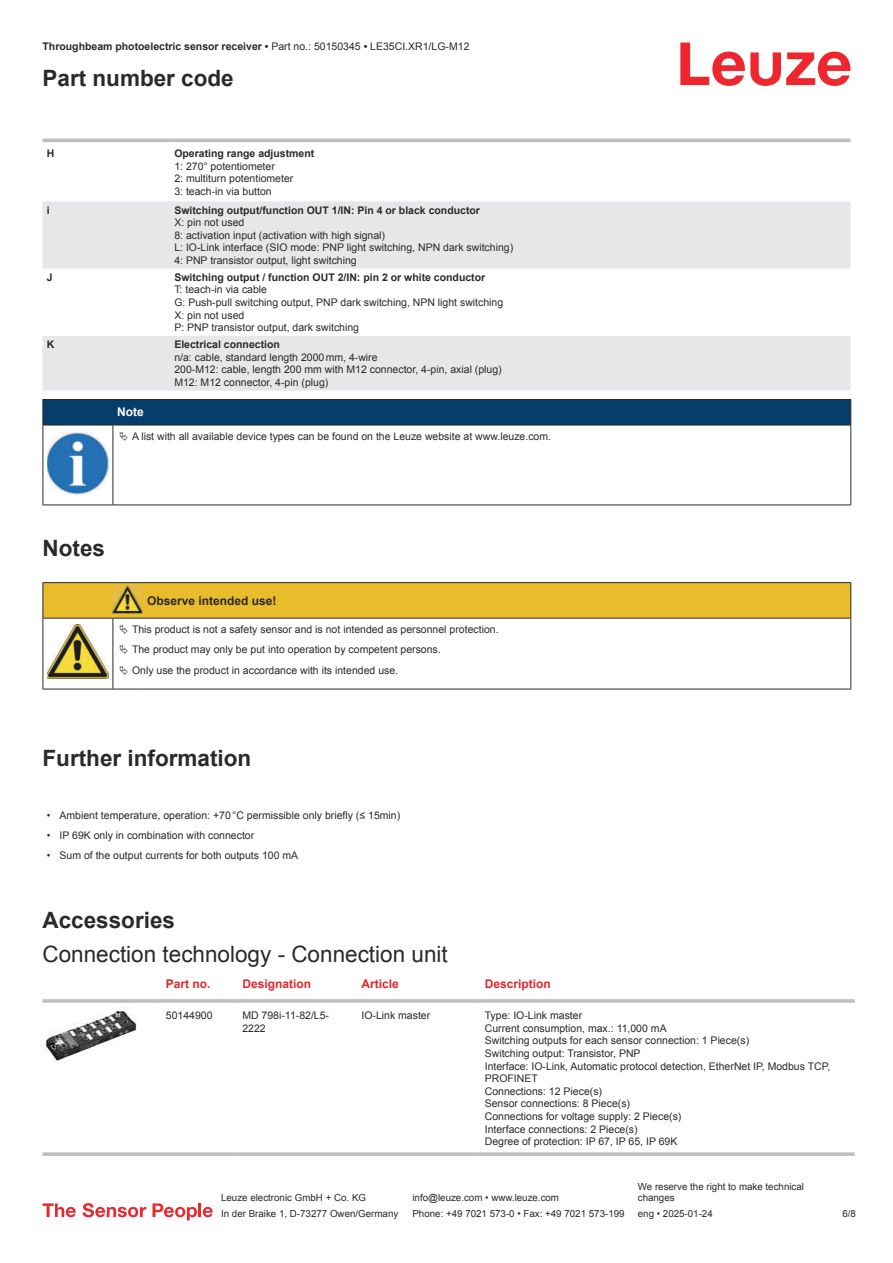
<style>
.page{position:relative;width:893px;height:1263px;background:#fff}
.page>*{position:absolute;margin:0;border:0;box-sizing:border-box;transform-origin:0 0}
.t1{font:700 22.5px "Arial";color:#2b292a}
.t2{font:22.5px "Arial";color:#2b292a}
.t3{font:700 12px "Arial";color:#db2a30}
.t4{font:700 12px "Arial";color:#2b292a}
.t5{font:700 12px "Arial";color:#fff}
.t6{font:10.5px/12.6px "Arial";color:#2b292a}
.t7{font:700 10.5px "Arial";color:#2b292a}
.t8{font:9.75px/11.7px "Arial";color:#2b292a}
.s1{font-weight:400}
</style>
<div class="page">
<svg style="left:680px;top:43px;width:170px;height:43px"></svg>
<svg style="left:43px;top:138px;width:807px;height:1px"></svg>
<svg style="left:43px;top:201px;width:807px;height:190px;fill:#e6e7e9"></svg>
<hr style="left:43px;top:139px;width:127px;height:3px;background:#bdbfc1">
<hr style="left:170px;top:139px;width:680px;height:3px;background:#bdbfc1">
<svg style="left:43px;top:999px;width:114px;height:4px"></svg>
<hr style="left:157px;top:999px;width:77px;height:4px;background:#c6c8ca">
<hr style="left:234px;top:999px;width:119px;height:4px;background:#bdbfc1">
<svg style="left:353px;top:999px;width:123px;height:4px"></svg>
<hr style="left:476px;top:999px;width:379px;height:4px;background:#c6c8ca">
<svg style="left:43px;top:1152px;width:114px;height:4px"></svg>
<svg style="left:157px;top:1152px;width:77px;height:4px"></svg>
<svg style="left:234px;top:1152px;width:119px;height:4px"></svg>
<svg style="left:353px;top:1152px;width:123px;height:4px"></svg>
<svg style="left:476px;top:1152px;width:379px;height:4px;background:#c3c5c7"></svg>
<img style="left:43px;top:1007px;width:94px;height:54px">
<svg style="left:43px;top:1203px;width:33px;height:14px"></svg>
<svg style="left:83px;top:1203px;width:63px;height:14px"></svg>
<svg style="left:153px;top:1203px;width:44px;height:17px"></svg>
<hr style="left:198px;top:1203px;width:3px;height:14px;background:#ed272d">
<svg style="left:203px;top:1207px;width:10px;height:10px"></svg>
<hr style="left:43px;top:425px;width:70px;height:1px;background:#2b292a">
<svg style="left:43px;top:399px;width:808px;height:26px;background:#083b65"></svg>
<hr style="left:113px;top:425px;width:738px;height:1px;background:#2b292a">
<hr style="left:43px;top:425px;width:1px;height:75px;background:#2b292a">
<hr style="left:113px;top:425px;width:1px;height:75px;background:#2b292a">
<hr style="left:850px;top:425px;width:1px;height:75px;background:#2b292a">
<hr style="left:43px;top:504px;width:70px;height:1px;background:#2b292a">
<hr style="left:113px;top:504px;width:738px;height:1px;background:#2b292a">
<img style="left:47px;top:431px;width:61px;height:63px">
<hr style="left:43px;top:582px;width:70px;height:1px;background:#2b292a">
<hr style="left:113px;top:582px;width:30px;height:1px;background:#2b292a">
<hr style="left:143px;top:582px;width:708px;height:1px;background:#2b292a">
<hr style="left:43px;top:689px;width:70px;height:1px;background:#2b292a">
<hr style="left:113px;top:689px;width:30px;height:1px;background:#2b292a">
<hr style="left:143px;top:689px;width:708px;height:1px;background:#2b292a">
<svg style="left:43px;top:583px;width:808px;height:106px"></svg>
<p class="t7" style="left:43px;top:43px;width:428px">Throughbeam photoelectric sensor receiver • <span class="s1">Part no.: 50150345</span> • <span class="s1">LE35CI.XR1/LG-M12</span></p>
<h1 class="t1" style="left:43px;top:70px;width:193px">Part number code</h1>
<p class="t7" style="left:47px;top:149px;width:9px">H</p>
<p class="t7" style="left:174px;top:149px;width:142px">Operating range adjustment</p>
<p class="t6" style="left:174px;top:161px;width:121px">1: 270° potentiometer<br>2: multiturn potentiometer<br>3: teach-in via button</p>
<p class="t7" style="left:47px;top:206px;width:4px">i</p>
<p class="t7" style="left:174px;top:206px;width:307px">Switching output/function OUT 1/IN: Pin 4 or black conductor</p>
<p class="t6" style="left:174px;top:217px;width:340px">X: pin not used<br>8: activation input (activation with high signal)<br>L: IO-Link interface (SIO mode: PNP light switching, NPN dark switching)<br>4: PNP transistor output, light switching</p>
<p class="t7" style="left:47px;top:273px;width:7px">J</p>
<p class="t7" style="left:174px;top:273px;width:312px">Switching output / function OUT 2/IN: pin 2 or white conductor</p>
<p class="t6" style="left:174px;top:284px;width:330px">T: teach-in via cable<br>G: Push-pull switching output, PNP dark switching, NPN light switching X: pin not used<br>P: PNP transistor output, dark switching</p>
<p class="t7" style="left:47px;top:340px;width:9px">K</p>
<p class="t7" style="left:174px;top:340px;width:107px">Electrical connection</p>
<p class="t6" style="left:174px;top:352px;width:329px">n/a: cable, standard length 2000 mm, 4-wire<br>200-M12: cable, length 200 mm with M12 connector, 4-pin, axial (plug)<br>M12: M12 connector, 4-pin (plug)</p>
<p class="t5" style="left:117px;top:408px;width:28px">Note</p>
<p class="t6" style="left:132px;top:431px;width:421px">A list with all available device types can be found on the Leuze website at www.leuze.com.</p>
<h1 class="t1" style="left:43px;top:540px;width:64px">Notes</h1>
<p class="t4" style="left:147px;top:596px;width:131px">Observe intended use!</p>
<p class="t6" style="left:132px;top:620px;width:368px;line-height:20.2px">This product is not a safety sensor and is not intended as personnel protection.<br>The product may only be put into operation by competent persons.<br>Only use the product in accordance with its intended use.</p>
<h1 class="t1" style="left:43px;top:749px;width:210px">Further information</h1>
<p class="t6" style="left:47px;top:809px;width:355px">• Ambient temperature, operation: +70 °C permissible only briefly (≤ 15min)</p>
<p class="t6" style="left:47px;top:830px;width:209px">• IP 69K only in combination with connector</p>
<p class="t6" style="left:47px;top:850px;width:253px">• Sum of the output currents for both outputs 100 mA</p>
<h1 class="t1" style="left:43px;top:912px;width:134px">Accessories</h1>
<h1 class="t2" style="left:43px;top:946px;width:407px">Connection technology - Connection unit</h1>
<p class="t3" style="left:166px;top:979px;width:46px">Part no.</p>
<p class="t3" style="left:242px;top:979px;width:70px">Designation</p>
<p class="t3" style="left:361px;top:979px;width:39px">Article</p>
<p class="t3" style="left:485px;top:979px;width:68px">Description</p>
<p class="t6" style="left:166px;top:1010px;width:48px">50144900</p>
<p class="t6" style="left:242px;top:1010px;width:88px">MD 798i-11-82/L5-<br>2222</p>
<p class="t6" style="left:361px;top:1010px;width:70px">IO-Link master</p>
<p class="t6" style="left:485px;top:1010px;width:347px">Type: IO-Link master<br>Current consumption, max.: 11,000 mA<br>Switching outputs for each sensor connection: 1 Piece(s)<br>Switching output: Transistor, PNP<br>Interface: IO-Link, Automatic protocol detection, EtherNet IP, Modbus TCP, PROFINET<br>Connections: 12 Piece(s)<br>Sensor connections: 8 Piece(s)<br>Connections for voltage supply: 2 Piece(s)<br>Interface connections: 2 Piece(s)<br>Degree of protection: IP 67, IP 65, IP 69K</p>
<p class="t8" style="left:221px;top:1193px;width:146px">Leuze electronic GmbH + Co. KG</p>
<p class="t8" style="left:412px;top:1193px;width:148px">info@leuze.com • www.leuze.com</p>
<p class="t8" style="left:638px;top:1181px;width:168px">We reserve the right to make technical changes</p>
<p class="t8" style="left:221px;top:1209px;width:179px">In der Braike 1, D-73277 Owen/Germany</p>
<p class="t8" style="left:412px;top:1209px;width:214px">Phone: +49 7021 573-0 • Fax: +49 7021 573-199</p>
<p class="t8" style="left:638px;top:1209px;width:76px">eng • 2025-01-24</p>
<p class="t8" style="left:842px;top:1209px;width:15px">6 /8</p>
</div>
